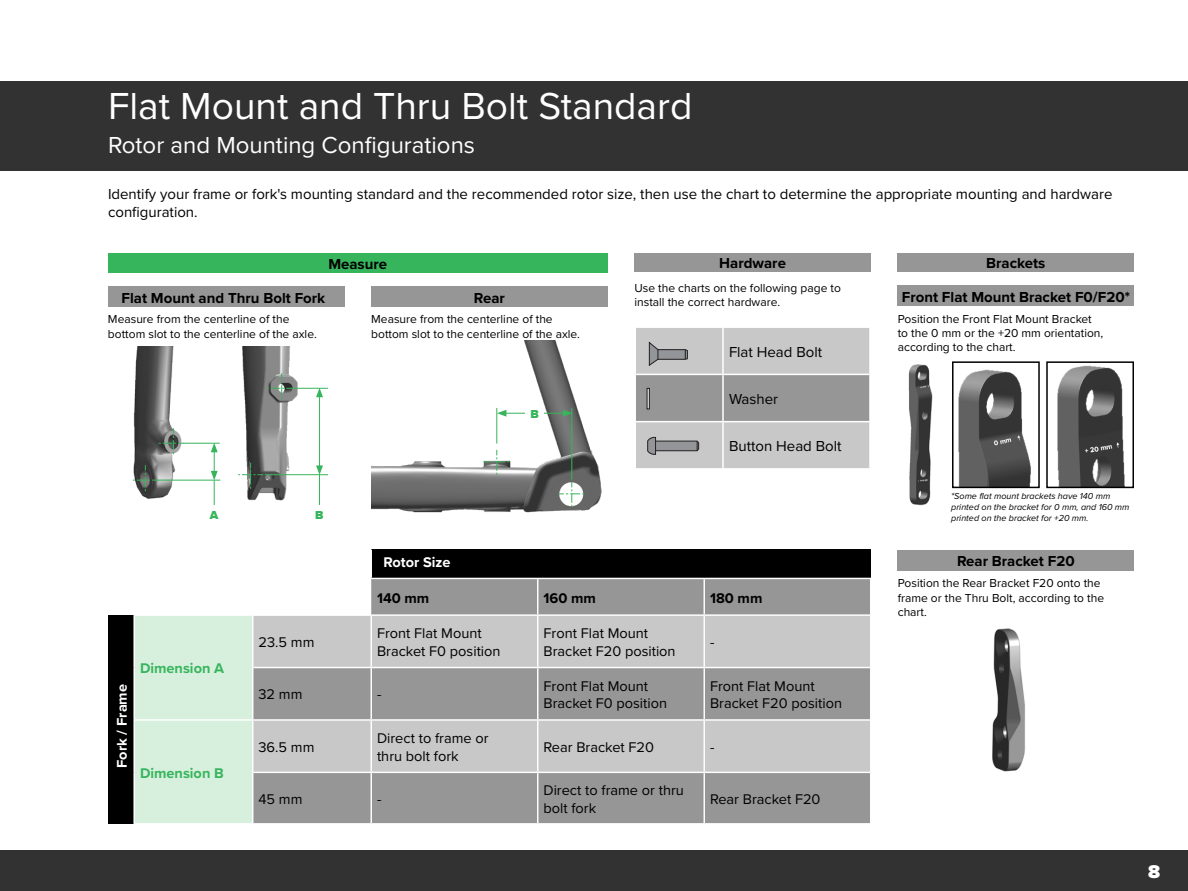
<style>
.page{position:relative;width:1188px;height:891px;background:#fff}
.page>*{position:absolute;margin:0;border:0;box-sizing:border-box;transform-origin:0 0}
.t1{font:39px "Proxima Nova";color:#fff}
.t2{font:24px "Proxima Nova";color:#fff}
.t3{font:900 19.2px "Proxima Nova";color:#fff}
.t4{font:15px/18px "Proxima Nova";color:#000}
.t5{font:700 15px "Proxima Nova";color:#000}
.t6{font:14.55px/17.4px "Proxima Nova";color:#000}
.t7{font:700 14.55px "Proxima Nova";color:#37b55c}
.t8{font:700 14.55px "Proxima Nova";color:#fff}
.t9{font:700 14.55px "Proxima Nova";color:#000}
.t10{font:12px/14.4px "Proxima Nova";color:#000}
.t11{font:900 12px "Proxima Nova";color:#37b55c}
.t12{font:italic 9px/10.8px "Proxima Nova";color:#000}
</style>
<div class="page">
<div style="left:0;top:850px;width:1188px;height:41px;background:#323232"></div>
<div style="left:0;top:81px;width:1188px;height:89px;background:#323232"></div>
<div style="left:108px;top:615px;width:26px;height:209px;background:#000"></div>
<div style="left:135px;top:616px;width:117px;height:207px;background:#d7f0de"></div>
<div style="left:253px;top:616px;width:617px;height:51px;background:#c8c8c8"></div>
<svg style="left:253px;top:668px;width:617px;height:155px;background:#a7a7a7"></svg>
<svg style="left:371px;top:550px;width:500px;height:64px;background:#545454"></svg>
<hr style="left:371px;top:578px;width:167px;height:1px;background:#fff">
<hr style="left:538px;top:578px;width:166px;height:1px;background:#fff">
<hr style="left:704px;top:578px;width:167px;height:1px;background:#fff">
<hr style="left:537px;top:579px;width:1px;height:35px;background:#fff">
<hr style="left:704px;top:579px;width:1px;height:35px;background:#fff">
<hr style="left:870px;top:579px;width:1px;height:36px;background:#fff">
<hr style="left:133px;top:615px;width:2px;height:53px;background:#fff">
<hr style="left:371px;top:616px;width:1px;height:51px;background:#fff">
<hr style="left:537px;top:616px;width:1px;height:51px;background:#fff">
<hr style="left:704px;top:616px;width:1px;height:51px;background:#fff">
<hr style="left:133px;top:668px;width:2px;height:52px;background:#fff">
<hr style="left:133px;top:720px;width:2px;height:52px;background:#fff">
<hr style="left:371px;top:721px;width:1px;height:51px;background:#fff">
<hr style="left:537px;top:721px;width:1px;height:51px;background:#fff">
<hr style="left:704px;top:721px;width:1px;height:51px;background:#fff">
<hr style="left:133px;top:772px;width:2px;height:51px;background:#fff">
<hr style="left:135px;top:719px;width:118px;height:2px;background:#fff">
<hr style="left:253px;top:719px;width:118px;height:2px;background:#fff">
<hr style="left:371px;top:719px;width:167px;height:2px;background:#fff">
<hr style="left:538px;top:719px;width:166px;height:2px;background:#fff">
<hr style="left:704px;top:719px;width:166px;height:2px;background:#fff">
<hr style="left:371px;top:772px;width:167px;height:1px;background:#fff">
<hr style="left:538px;top:772px;width:166px;height:1px;background:#fff">
<hr style="left:704px;top:772px;width:166px;height:1px;background:#fff">
<hr style="left:371px;top:668px;width:1px;height:51px;background:#fff">
<hr style="left:537px;top:668px;width:1px;height:51px;background:#fff">
<hr style="left:537px;top:773px;width:1px;height:50px;background:#fff">
<hr style="left:704px;top:668px;width:1px;height:51px;background:#fff">
<hr style="left:704px;top:773px;width:1px;height:50px;background:#fff">
<hr style="left:133px;top:823px;width:120px;height:2px;background:#fff">
<hr style="left:253px;top:772px;width:118px;height:1px;background:#fff">
<hr style="left:371px;top:773px;width:1px;height:50px;background:#fff">
<div style="left:371px;top:286px;width:237px;height:21px;background:#969696"></div>
<div style="left:108px;top:286px;width:236px;height:21px;background:#969696"></div>
<div style="left:108px;top:253px;width:500px;height:20px;background:#37b55c"></div>
<div style="left:898px;top:253px;width:236px;height:19px;background:#969696"></div>
<div style="left:634px;top:253px;width:237px;height:19px;background:#969696"></div>
<img style="left:372px;top:341px;width:230px;height:172px">
<svg style="left:558px;top:482px;width:26px;height:25px"></svg>
<svg style="left:483px;top:450px;width:26px;height:25px"></svg>
<hr style="left:496px;top:408px;width:1px;height:36px;background:#37b55c">
<hr style="left:571px;top:408px;width:1px;height:72px;background:#37b55c">
<hr style="left:504px;top:413px;width:61px;height:1px;background:#37b55c">
<svg style="left:497px;top:410px;width:9px;height:7px"></svg>
<svg style="left:563px;top:410px;width:10px;height:7px"></svg>
<div style="left:526px;top:405px;width:18px;height:17px;background:#fff"></div>
<img style="left:215px;top:346px;width:114px;height:155px">
<img style="left:132px;top:346px;width:83px;height:153px">
<svg style="left:133px;top:465px;width:25px;height:26px"></svg>
<svg style="left:238px;top:463px;width:25px;height:26px"></svg>
<svg style="left:159px;top:428px;width:25px;height:26px"></svg>
<svg style="left:267px;top:373px;width:25px;height:26px"></svg>
<hr style="left:319px;top:474px;width:1px;height:32px;background:#37b55c">
<hr style="left:157px;top:480px;width:63px;height:1px;background:#37b55c">
<hr style="left:265px;top:474px;width:63px;height:1px;background:#37b55c">
<svg style="left:211px;top:444px;width:7px;height:61px"></svg>
<hr style="left:183px;top:443px;width:37px;height:1px;background:#36b55c">
<hr style="left:319px;top:395px;width:1px;height:73px;background:#36b55c">
<svg style="left:316px;top:389px;width:7px;height:8px"></svg>
<svg style="left:316px;top:465px;width:7px;height:10px"></svg>
<hr style="left:291px;top:388px;width:37px;height:1px;background:#36b55c">
<div style="left:312px;top:505px;width:15px;height:17px;background:#fff"></div>
<div style="left:898px;top:286px;width:236px;height:20px;background:#969696"></div>
<img style="left:958px;top:369px;width:73px;height:116px">
<div style="left:952px;top:361px;width:88px;height:127px;border:2px solid #000"></div>
<img style="left:1057px;top:365px;width:68px;height:120px">
<div style="left:1046px;top:361px;width:88px;height:127px;border:2px solid #000"></div>
<img style="left:908px;top:364px;width:25px;height:142px">
<div style="left:898px;top:550px;width:236px;height:20px;background:#969696"></div>
<img style="left:992px;top:628px;width:33px;height:144px">
<svg style="left:635px;top:328px;width:235px;height:140px;background:#b7b7b7"></svg>
<h1 class="t1" style="left:108px;top:76px;width:586px">Flat Mount and Thru Bolt Standard</h1>
<h2 class="t2" style="left:108px;top:127px;width:369px">Rotor and Mounting Configurations</h2>
<p class="t4" style="left:108px;top:185px;width:1006px">Identify your frame or fork's mounting standard and the recommended rotor size, then use the chart to determine the appropriate mounting and hardware configuration.</p>
<p class="t5" style="left:328px;top:253px;width:60px">Measure</p>
<p class="t5" style="left:719px;top:252px;width:68px">Hardware</p>
<p class="t5" style="left:986px;top:252px;width:61px">Brackets</p>
<p class="t5" style="left:122px;top:286px;width:205px">Flat Mount and Thru Bolt Fork</p>
<p class="t10" style="left:108px;top:312px;width:210px">Measure from the centerline of the bottom slot to the centerline of the axle.</p>
<p class="t11" style="left:210px;top:506px;width:10px">A</p>
<p class="t11" style="left:315px;top:506px;width:10px">B</p>
<p class="t5" style="left:474px;top:286px;width:33px">Rear</p>
<p class="t10" style="left:371px;top:312px;width:210px">Measure from the centerline of the bottom slot to the centerline of the axle.</p>
<p class="t11" style="left:531px;top:405px;width:10px">B</p>
<p class="t10" style="left:634px;top:280px;width:208px">Use the charts on the following page to install the correct hardware.</p>
<p class="t4" style="left:729px;top:342px;width:95px">Flat Head Bolt</p>
<p class="t4" style="left:729px;top:389px;width:51px">Washer</p>
<p class="t4" style="left:729px;top:437px;width:114px">Button Head Bolt</p>
<p class="t8" style="left:384px;top:551px;width:68px">Rotor Size</p>
<p class="t9" style="left:377px;top:587px;width:54px">140 mm</p>
<p class="t9" style="left:544px;top:587px;width:54px">160 mm</p>
<p class="t9" style="left:710px;top:587px;width:54px">180 mm</p>
<p class="t8" style="left:111px;top:768px;width:85px;rotate:-90deg">Fork / Frame</p>
<p class="t7" style="left:140px;top:658px;width:86px">Dimension A</p>
<p class="t7" style="left:140px;top:762px;width:85px">Dimension B</p>
<p class="t6" style="left:259px;top:633px;width:57px">23.5 mm</p>
<p class="t6" style="left:377px;top:624px;width:125px">Front Flat Mount<br>Bracket F0 position</p>
<p class="t6" style="left:544px;top:624px;width:134px">Front Flat Mount<br>Bracket F20 position</p>
<p class="t6" style="left:710px;top:633px;width:6px">-</p>
<p class="t6" style="left:259px;top:685px;width:45px">32 mm</p>
<p class="t6" style="left:377px;top:685px;width:6px">-</p>
<p class="t6" style="left:544px;top:677px;width:125px">Front Flat Mount<br>Bracket F0 position</p>
<p class="t6" style="left:710px;top:677px;width:134px">Front Flat Mount<br>Bracket F20 position</p>
<p class="t6" style="left:259px;top:738px;width:57px">36.5 mm</p>
<p class="t6" style="left:377px;top:729px;width:113px">Direct to frame or thru bolt fork</p>
<p class="t6" style="left:544px;top:738px;width:112px">Rear Bracket F20</p>
<p class="t6" style="left:710px;top:738px;width:6px">-</p>
<p class="t6" style="left:259px;top:790px;width:45px">45 mm</p>
<p class="t6" style="left:377px;top:790px;width:6px">-</p>
<p class="t6" style="left:544px;top:781px;width:142px">Direct to frame or thru bolt fork</p>
<p class="t6" style="left:710px;top:790px;width:112px">Rear Bracket F20</p>
<p class="t5" style="left:902px;top:286px;width:230px">Front Flat Mount Bracket F0/F20*</p>
<p class="t10" style="left:898px;top:311px;width:207px">Position the Front Flat Mount Bracket to the 0 mm or the +20 mm orientation, according to the chart.</p>
<p class="t12" style="left:951px;top:490px;width:180px">*Some flat mount brackets have 140 mm printed on the bracket for 0 mm, and 160 mm printed on the bracket for +20 mm.</p>
<p class="t5" style="left:957px;top:550px;width:119px">Rear Bracket F20</p>
<p class="t10" style="left:898px;top:575px;width:208px">Position the Rear Bracket F20 onto the frame or the Thru Bolt, according to the chart.</p>
<h3 class="t3" style="left:1148px;top:857px;width:14px">8</h3>
</div>
